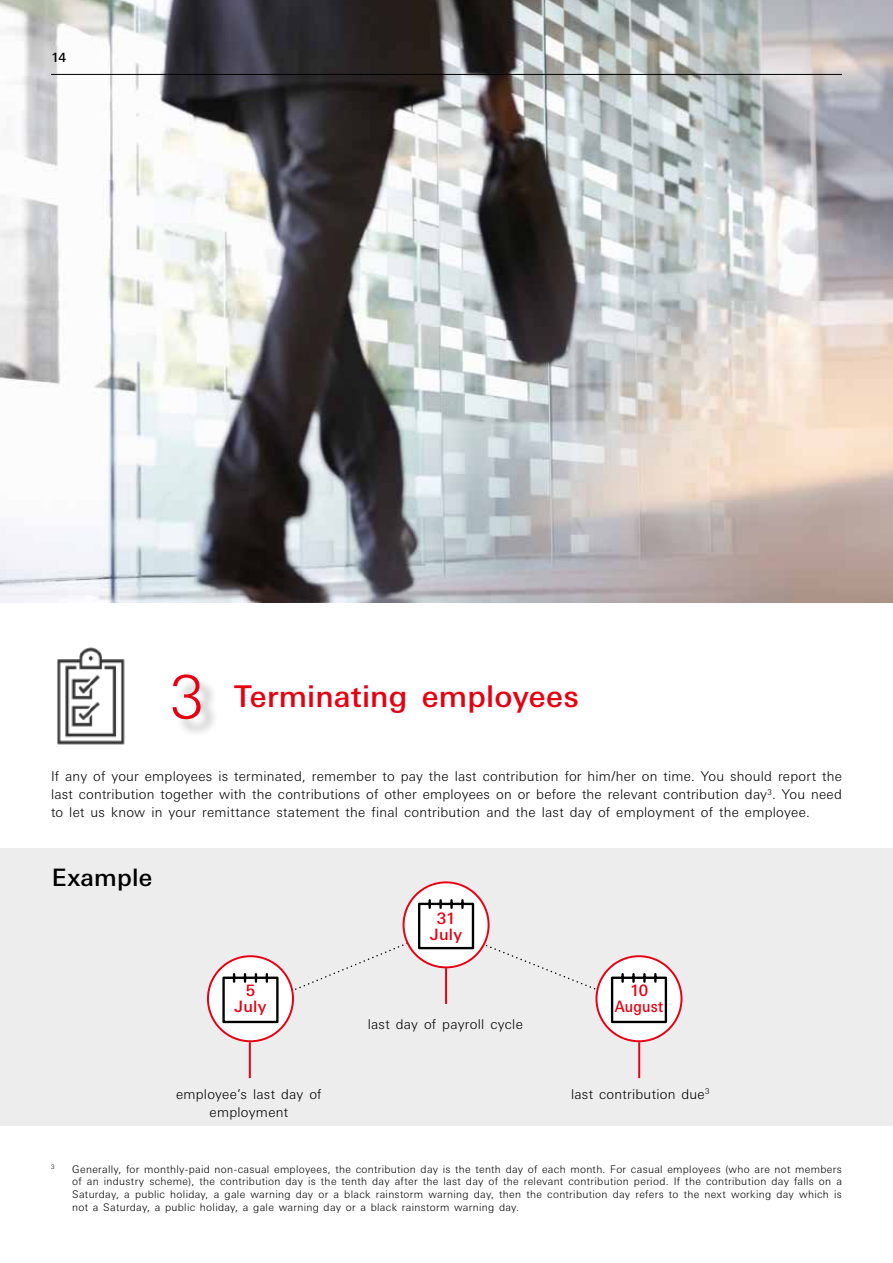
<style>
.page{position:relative;width:893px;height:1263px;background:#fff}
.page>*{position:absolute;margin:0;border:0;box-sizing:border-box;transform-origin:0 0}
.t1{font:500 30px "Univers Nextfor HSBC";letter-spacing:.005em;color:#e60012}
.t2{font:500 24px "Univers Nextfor HSBC";letter-spacing:.01em;color:#000}
.t3{font:500 15.75px/15.8px "Univers Nextfor HSBC";letter-spacing:.01em;color:#e60012;text-align:center}
.t4{font:300 13.5px/18px "Univers Nextfor HSBC";letter-spacing:.02em;color:#000;text-align:justify}
.t5{font:500 12.75px "Univers Nextfor HSBC";color:#000}
.t6{font:300 10.5px/12.6px "Univers Nextfor HSBC";letter-spacing:.025em;color:#000;text-align:justify}
.t7{font:300 6.15px "Univers Nextfor HSBC";color:#000}
.s1{font-weight:300;font-size:60px}
</style>
<div class="page">
<img style="left:0;top:0;width:893px;height:603px">
<div style="left:0;top:847px;width:893px;height:278px;background:#ededed"></div>
<div style="left:208px;top:956px;width:85px;height:85px;background:#fff;border-radius:50%"></div>
<div style="left:596px;top:956px;width:85px;height:85px;background:#fff;border-radius:50%"></div>
<svg style="left:404px;top:882px;width:85px;height:85px"></svg>
<svg style="left:221px;top:898px;width:447px;height:126px"></svg>
<hr style="left:249px;top:1042px;width:2px;height:36px;background:#e60012">
<hr style="left:638px;top:1042px;width:2px;height:36px;background:#e60012">
<hr style="left:445px;top:968px;width:2px;height:36px;background:#e60012">
<img style="left:57px;top:647px;width:68px;height:98px">
<div style="left:175px;top:677px;width:44px;height:61px;background:#000;opacity:.3"></div>
<hr style="left:51px;top:74px;width:791px;height:1px;background:#000">
<p class="t5" style="left:51px;top:49px;width:16px">14</p>
<h1 class="t1" style="left:170px;top:675px;width:410px"><span class="s1">3</span> Terminating employees</h1>
<p class="t4" style="left:51px;top:766px;width:793px">If any of your employees is terminated, remember to pay the last contribution for him/her on time. You should report the last contribution together with the contributions of other employees on or before the relevant contribution day<sup>3</sup>. You need to let us know in your remittance statement the final contribution and the last day of employment of the employee.</p>
<h2 class="t2" style="left:52px;top:860px;width:102px">Example</h2>
<h3 class="t3" style="left:430px;top:910px;width:34px">31<br>July</h3>
<h3 class="t3" style="left:234px;top:982px;width:34px">5<br>July</h3>
<h3 class="t3" style="left:615px;top:982px;width:50px">10<br>August</h3>
<p class="t4" style="left:368px;top:1014px;width:157px">last day of payroll cycle</p>
<p class="t4" style="left:176px;top:1084px;width:147px;text-align:center">employee’s last day of employment</p>
<p class="t4" style="left:571px;top:1084px;width:140px">last contribution due<sup>3</sup></p>
<p class="t7" style="left:51px;top:1163px;width:5px">3</p>
<p class="t6" style="left:72px;top:1162px;width:771px">Generally, for monthly-paid non-casual employees, the contribution day is the tenth day of each month. For casual employees (who are not members of an industry scheme), the contribution day is the tenth day after the last day of the relevant contribution period. If the contribution day falls on a Saturday, a public holiday, a gale warning day or a black rainstorm warning day, then the contribution day refers to the next working day which is not a Saturday, a public holiday, a gale warning day or a black rainstorm warning day.</p>
</div>
